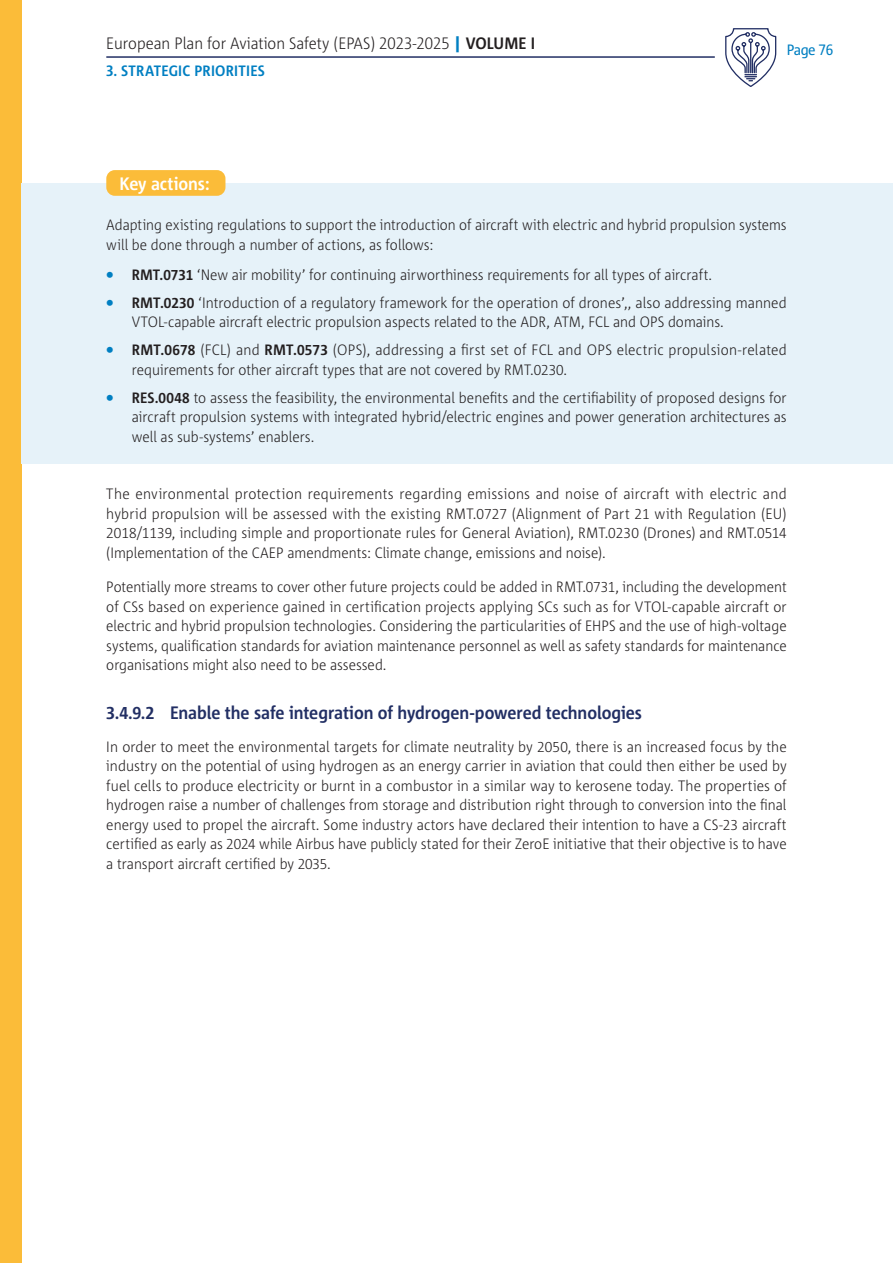
<style>
.page{position:relative;width:893px;height:1263px;background:#fff}
.page>*{position:absolute;margin:0;border:0;box-sizing:border-box;transform-origin:0 0}
.Title_4{font:700 18px "Corpid E1 s S Cd";letter-spacing:-.005em;color:#222f64}
.Key_actions{font:700 18px "Corpid E1 s S Cd";letter-spacing:-.005em;color:#fff}
.t1{font:300 16.5px "Corpid E1 s S Cd";color:#231f20}
.Body_text{font:300 15px/19.5px "Corpid E1 s S Cd";color:#231f20;text-align:justify}
.t2{font:700 15px "Corpid E1 s S Cd";letter-spacing:-.01em;color:#007fc2}
.t3{font:15px "Corpid E1 s S Cd";letter-spacing:-.025em;color:#007fc2}
.s1{font-weight:800;color:#007fc2}
.s2{font-weight:700}
</style>
<div class="page">
<div style="left:0;top:0;width:21px;height:1263px;background:#fbbc39"></div>
<hr style="left:106px;top:56px;width:609px;height:2px;background:#222f64">
<svg style="left:725px;top:28px;width:52px;height:59px"></svg>
<div style="left:21px;top:183px;width:872px;height:280px;background:#e6f2f9"></div>
<div style="left:106px;top:170px;width:119px;height:26px;background:#fbbc39;border-radius:9px"></div>
<p class="t1" style="left:106px;top:33px;width:430px">European Plan for Aviation Safety (EPAS) 2023-2025 <span class="s1">|</span> <span class="s2">VOLUME I</span></p>
<p class="t2" style="left:106px;top:61px;width:161px">3. Strategic Priorities</p>
<p class="t3" style="left:787px;top:40px;width:48px">Page 76</p>
<p class="Key_actions" style="left:119px;top:172px;width:92px">Key actions:</p>
<p class="Body_text" style="left:106px;top:215px;width:682px">Adapting existing regulations to support the introduction of aircraft with electric and hybrid propulsion systems will be done through a number of actions, as follows:</p>
<p class="Body_text" style="left:106px;top:264px;width:607px"><span class="s1">•</span> <span class="s2">RMT.0731</span> ‘New air mobility’ for continuing airworthiness requirements for all types of aircraft.</p>
<p class="Body_text" style="left:132px;top:292px;width:656px;text-indent:-26px"><span class="s1">•</span> <span class="s2">RMT.0230</span> ‘Introduction of a regulatory framework for the operation of drones’,, also addressing manned<br>VTOL-capable aircraft electric propulsion aspects related to the ADR, ATM, FCL and OPS domains.</p>
<p class="Body_text" style="left:132px;top:340px;width:656px;text-indent:-26px"><span class="s1">•</span> <span class="s2">RMT.0678</span> (FCL) and <span class="s2">RMT.0573</span> (OPS), addressing a first set of FCL and OPS electric propulsion-related requirements for other aircraft types that are not covered by RMT.0230.</p>
<p class="Body_text" style="left:132px;top:387px;width:656px;text-indent:-26px"><span class="s1">•</span> <span class="s2">RES.0048</span> to assess the feasibility, the environmental benefits and the certifiability of proposed designs for aircraft propulsion systems with integrated hybrid/electric engines and power generation architectures as well as sub-systems’ enablers.</p>
<p class="Body_text" style="left:106px;top:484px;width:682px">The environmental protection requirements regarding emissions and noise of aircraft with electric and hybrid propulsion will be assessed with the existing RMT.0727 (Alignment of Part 21 with Regulation (EU)<br>2018/1139, including simple and proportionate rules for General Aviation), RMT.0230 (Drones) and RMT.0514 (Implementation of the CAEP amendments: Climate change, emissions and noise).</p>
<p class="Body_text" style="left:106px;top:577px;width:682px">Potentially more streams to cover other future projects could be added in RMT.0731, including the development of CSs based on experience gained in certification projects applying SCs such as for VTOL-capable aircraft or electric and hybrid propulsion technologies. Considering the particularities of EHPS and the use of high-voltage systems, qualification standards for aviation maintenance personnel as well as safety standards for maintenance organisations might also need to be assessed.</p>
<p class="Title_4" style="left:106px;top:702px;width:537px">3.4.9.2 Enable the safe integration of hydrogen-powered technologies</p>
<p class="Body_text" style="left:106px;top:736px;width:682px">In order to meet the environmental targets for climate neutrality by 2050, there is an increased focus by the industry on the potential of using hydrogen as an energy carrier in aviation that could then either be used by fuel cells to produce electricity or burnt in a combustor in a similar way to kerosene today. The properties of hydrogen raise a number of challenges from storage and distribution right through to conversion into the final energy used to propel the aircraft. Some industry actors have declared their intention to have a CS-23 aircraft certified as early as 2024 while Airbus have publicly stated for their ZeroE initiative that their objective is to have a transport aircraft certified by 2035.</p>
</div>
